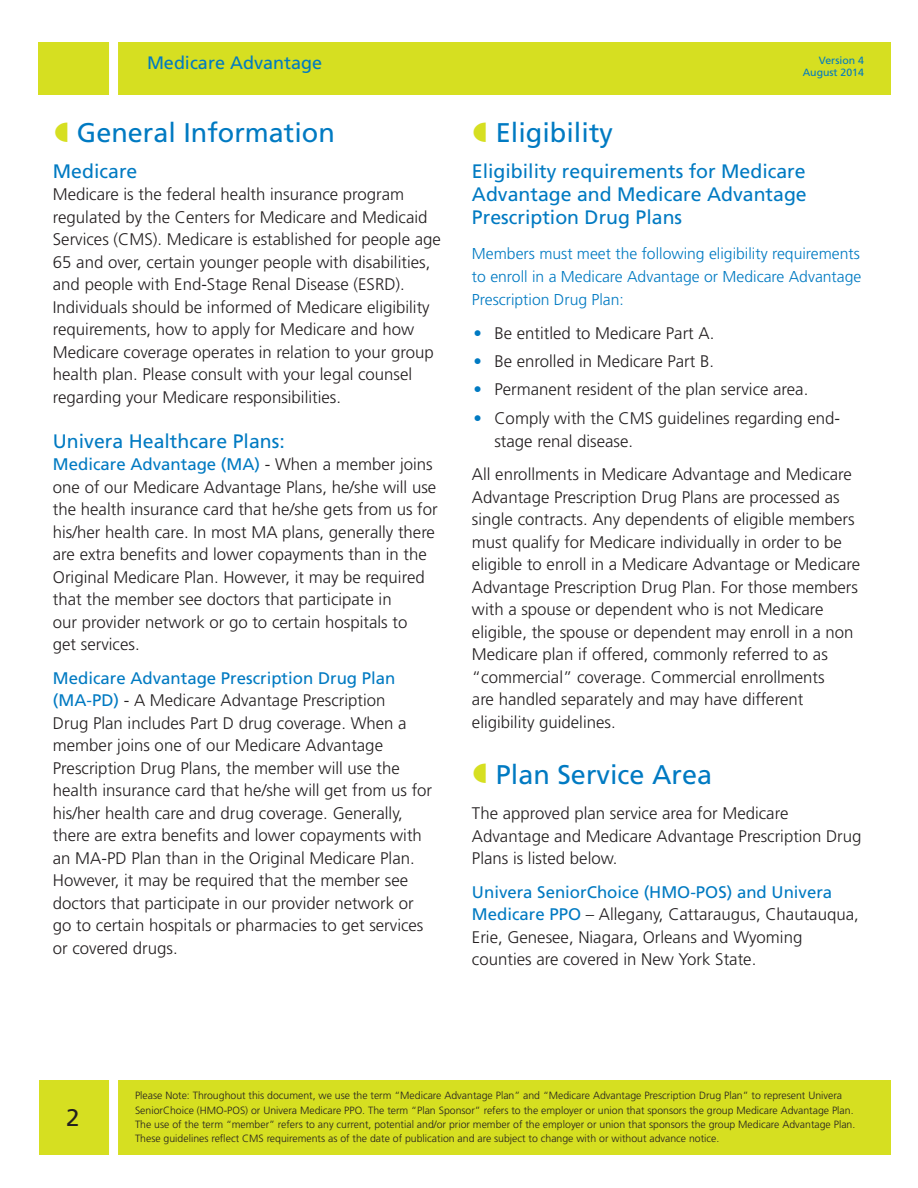
<style>
.page{position:relative;width:918px;height:1188px;background:#fff}
.page>*{position:absolute;margin:0;border:0;box-sizing:border-box;transform-origin:0 0}
.subhead_1{font:27px "Frutiger";color:#007ac2}
.t1{font:24px "Frutiger";color:#231f20}
.subhead_2{font:19.5px/23.2px "Frutiger";color:#007ac2;text-align:justify}
.t2{font:18px "Frutiger";color:#007ac2}
.subhead_2-2{font:300 16.8px/22.5px "Frutiger";color:#231f20}
.subhead_2-3{font:300 15.75px/23.2px "Frutiger";color:#007ac2;text-align:justify}
.t3{font:300 10.5px/14.2px "Frutiger";color:#231f20}
.subhead_1-2{font:10.5px/12px "Frutiger";color:#007ac2}
.s1{font-weight:400;color:#007ac2}
.s2{color:#007ac2}
</style>
<div class="page">
<div style="left:39px;top:1080px;width:852px;height:75px;background:#d6df21"></div>
<div style="left:109px;top:1080px;width:9px;height:99px;background:#fff"></div>
<div style="left:39px;top:42px;width:852px;height:52px;background:#d6df21"></div>
<div style="left:109px;top:12px;width:9px;height:99px;background:#fff"></div>
<p class="t2" style="left:147px;top:52px;width:177px">Medicare Advantage</p>
<p class="subhead_1" style="left:77px;top:117px;width:260px">General Information</p>
<p class="subhead_2" style="left:53px;top:160px;width:86px">Medicare</p>
<p class="subhead_2-2" style="left:53px;top:184px;width:390px">Medicare is the federal health insurance program regulated by the Centers for Medicare and Medicaid Services (CMS). Medicare is established for people age 65 and over, certain younger people with disabilities, and people with End-Stage Renal Disease (ESRD).<br>Individuals should be informed of Medicare eligibility requirements, how to apply for Medicare and how Medicare coverage operates in relation to your group health plan. Please consult with your legal counsel regarding your Medicare responsibilities.</p>
<p class="subhead_2" style="left:53px;top:430px;width:233px">Univera Healthcare Plans:</p>
<p class="subhead_2-2" style="left:53px;top:454px;width:386px"><span class="s1">Medicare Advantage (MA)</span> - When a member joins one of our Medicare Advantage Plans, he/she will use the health insurance card that he/she gets from us for his/her health care. In most MA plans, generally there are extra benefits and lower copayments than in the Original Medicare Plan. However, it may be required that the member see doctors that participate in<br>our provider network or go to certain hospitals to<br>get services.</p>
<p class="subhead_2-2" style="left:53px;top:667px;width:381px"><span class="s1">Medicare Advantage Prescription Drug Plan (MA-PD)</span> - A Medicare Advantage Prescription<br>Drug Plan includes Part D drug coverage. When a member joins one of our Medicare Advantage Prescription Drug Plans, the member will use the health insurance card that he/she will get from us for his/her health care and drug coverage. Generally, there are extra benefits and lower copayments with an MA-PD Plan than in the Original Medicare Plan.<br>However, it may be required that the member see doctors that participate in our provider network or go to certain hospitals or pharmacies to get services or covered drugs.</p>
<p class="subhead_1-2" style="left:820px;top:49px;width:45px">version 1 july 2009</p>
<p class="subhead_1-2" style="left:819px;top:54px;width:47px">Version 4</p>
<p class="subhead_1-2" style="left:803px;top:66px;width:63px">August 2014</p>
<p class="subhead_1" style="left:496px;top:117px;width:119px">Eligibility</p>
<p class="subhead_2" style="left:472px;top:160px;width:336px">Eligibility requirements for Medicare Advantage and Medicare Advantage Prescription Drug Plans</p>
<p class="subhead_2-3" style="left:472px;top:242px;width:391px">Members must meet the following eligibility requirements to enroll in a Medicare Advantage or Medicare Advantage Prescription Drug Plan:</p>
<p class="subhead_2-2" style="left:473px;top:322px;width:242px"><span class="s2">•</span> Be entitled to Medicare Part A.</p>
<p class="subhead_2-2" style="left:473px;top:350px;width:242px"><span class="s2">•</span> Be enrolled in Medicare Part B.</p>
<p class="subhead_2-2" style="left:473px;top:378px;width:336px"><span class="s2">•</span> Permanent resident of the plan service area.</p>
<p class="subhead_2-2" style="left:494px;top:406px;width:347px;line-height:23.2px;text-indent:-21px"><span class="s2">•</span> Comply with the CMS guidelines regarding end&shy;stage renal disease.</p>
<p class="subhead_2-2" style="left:472px;top:463px;width:390px">All enrollments in Medicare Advantage and Medicare Advantage Prescription Drug Plans are processed as single contracts. Any dependents of eligible members must qualify for Medicare individually in order to be eligible to enroll in a Medicare Advantage or Medicare Advantage Prescription Drug Plan. For those members with a spouse or dependent who is not Medicare eligible, the spouse or dependent may enroll in a non Medicare plan if offered, commonly referred to as “commercial” coverage. Commercial enrollments<br>are handled separately and may have different eligibility guidelines.</p>
<p class="subhead_1" style="left:496px;top:759px;width:218px">Plan Service Area</p>
<p class="subhead_2-2" style="left:472px;top:803px;width:391px">The approved plan service area for Medicare<br>Advantage and Medicare Advantage Prescription Drug<br>Plans is listed below.</p>
<p class="subhead_2-2" style="left:472px;top:881px;width:388px"><span class="s1">Univera SeniorChoice (HMO-POS) and Univera Medicare PPO</span> – Allegany, Cattaraugus, Chautauqua, Erie, Genesee, Niagara, Orleans and Wyoming counties are covered in New York State.</p>
<p class="t1" style="left:66px;top:1104px;width:15px">2</p>
<p class="t3" style="left:135px;top:1089px;width:722px">Please Note: Throughout this document, we use the term “Medicare Advantage Plan” and “Medicare Advantage Prescription Drug Plan” to represent Univera<br>SeniorChoice (HMO-POS) or Univera Medicare PPO. The term “Plan Sponsor” refers to the employer or union that sponsors the group Medicare Advantage Plan.<br>The use of the term “member” refers to any current, potential and/or prior member of the employer or union that sponsors the group Medicare Advantage Plan.</p>
<p class="t3" style="left:135px;top:1132px;width:586px">These guidelines reflect CMS requirements as of the date of publication and are subject to change with or without advance notice.</p>
</div>
